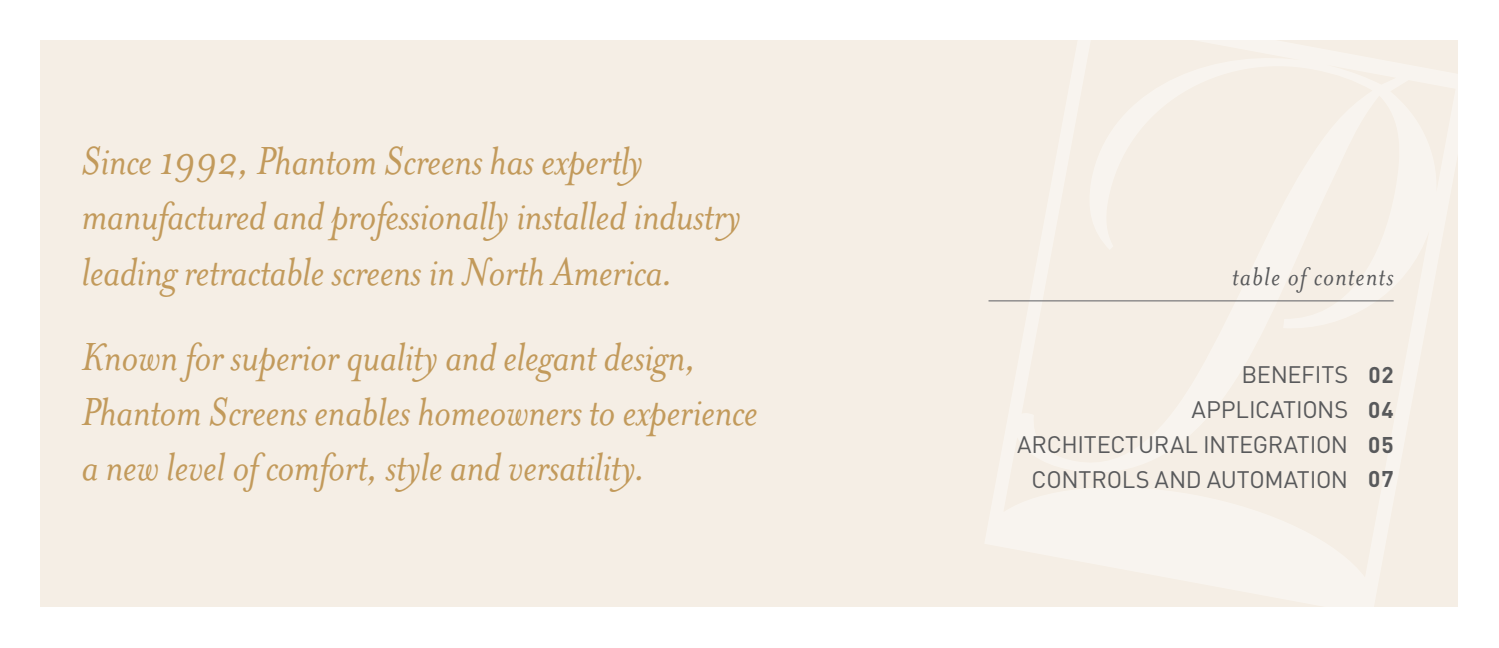
<style>
.page{position:relative;width:1499px;height:648px;background:#fff}
.page>*{position:absolute;margin:0;border:0;box-sizing:border-box;transform-origin:0 0}
.t1{font:italic 45px/55.4px "Mrs Eaves";letter-spacing:-.015em;color:#c29a5b}
.t2{font:italic 29.25px "Mrs Eaves";letter-spacing:.035em;color:#58595b}
.t3{font:23.62px/34.9px "DIN";letter-spacing:-.01em;color:#58595b;text-align:right}
.t4{font:700 22.5px/34.9px "DIN";letter-spacing:.04em;color:#58595b;text-align:justify}
</style>
<div class="page">
<div style="left:40px;top:40px;width:1418px;height:568px;background:#f5eee5"></div>
<hr style="left:988px;top:300px;width:405px;height:1px;background:#6d6e71">
<p class="t1" style="left:81px;top:133px;width:661px">Since 1992, Phantom Screens has expertly manufactured and professionally installed industry leading retractable screens in North America.</p>
<p class="t1" style="left:81px;top:329px;width:678px">Known for superior quality and elegant design,<br>Phantom Screens enables homeowners to experience a new level of comfort, style and versatility.</p>
<p class="t2" style="left:1232px;top:261px;width:163px">table of contents</p>
<p class="t3" style="left:1191px;top:357px;width:158px">BENEFITS<br>APPLICATIONS</p>
<p class="t3" style="left:1017px;top:427px;width:73px">ARCHITECT</p>
<p class="t3" style="left:1138px;top:427px;width:59px">URALINTE</p>
<p class="t3" style="left:1252px;top:427px;width:58px">GRATION</p>
<p class="t3" style="left:1031px;top:461px;width:16px">CONT</p>
<p class="t3" style="left:1091px;top:461px;width:29px">ROLSA</p>
<p class="t3" style="left:1169px;top:461px;width:141px">ND AUTO MATION</p>
<p class="t4" style="left:1368px;top:356px;width:27px">02<br>04<br>05<br>07</p>
</div>
